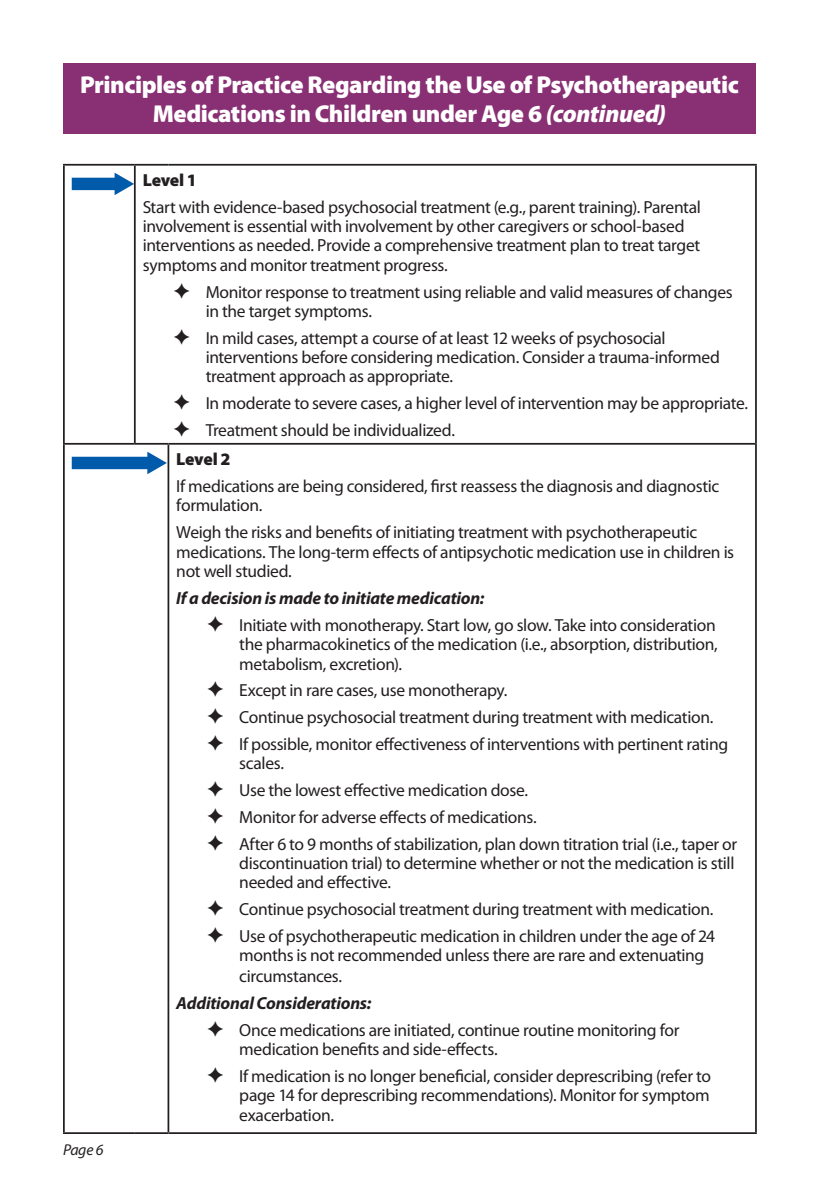
<style>
.page{position:relative;width:819px;height:1197px;background:#fff}
.page>*{position:absolute;margin:0;border:0;box-sizing:border-box;transform-origin:0 0}
.t1{font:900 24.5px/29.8px "Myriad Pro";letter-spacing:-.02em;color:#fff;text-align:center}
.Body_Text{font:17.5px/19.2px "Myriad Pro";letter-spacing:-.02em;color:#231f20}
.Chart_Bold_Italic{font:italic 700 17.5px "Myriad Pro";letter-spacing:-.015em;color:#231f20}
.Chart_Level_Number{font:900 17.5px "Myriad Pro";letter-spacing:-.02em;color:#231f20}
.t2{font:italic 15.75px "Myriad Pro";color:#231f20}
.s1{font-style:italic}
</style>
<div class="page">
<hr style="left:134px;top:166px;width:2px;height:277px;background:#231f20">
<hr style="left:755px;top:166px;width:2px;height:278px;background:#231f20">
<hr style="left:168px;top:445px;width:1px;height:687px;background:#231f20">
<hr style="left:755px;top:444px;width:2px;height:688px;background:#231f20">
<hr style="left:63px;top:166px;width:2px;height:277px;background:#231f20">
<hr style="left:63px;top:443px;width:72px;height:2px;background:#231f20">
<hr style="left:63px;top:445px;width:2px;height:687px;background:#231f20">
<hr style="left:135px;top:443px;width:33px;height:2px;background:#231f20">
<hr style="left:168px;top:443px;width:587px;height:2px;background:#231f20">
<hr style="left:63px;top:1132px;width:72px;height:2px;background:#231f20">
<hr style="left:135px;top:1132px;width:33px;height:2px;background:#231f20">
<hr style="left:168px;top:1132px;width:589px;height:2px;background:#231f20">
<hr style="left:63px;top:164px;width:72px;height:2px;background:#231f20">
<hr style="left:135px;top:164px;width:33px;height:2px;background:#231f20">
<hr style="left:168px;top:164px;width:589px;height:2px;background:#231f20">
<svg style="left:72px;top:173px;width:62px;height:22px"></svg>
<svg style="left:72px;top:452px;width:95px;height:22px"></svg>
<div style="left:63px;top:63px;width:693px;height:71px;background:#893074"></div>
<p class="t1" style="left:80px;top:69px;width:660px">Principles of Practice Regarding the Use of Psychotherapeutic<br>Medications in Children under Age 6 <span class="s1">(continued)</span></p>
<p class="t2" style="left:63px;top:1140px;width:42px">Page 6</p>
<p class="Chart_Level_Number" style="left:143px;top:168px;width:56px">Level 1</p>
<p class="Body_Text" style="left:143px;top:197px;width:560px">Start with evidence-based psychosocial treatment (e.g., parent training). Parental involvement is essential with involvement by other caregivers or school-based interventions as needed. Provide a comprehensive treatment plan to treat target symptoms and monitor treatment progress.</p>
<p class="Body_Text" style="left:206px;top:282px;width:529px">Monitor response to treatment using reliable and valid measures of changes in the target symptoms.</p>
<p class="Body_Text" style="left:206px;top:328px;width:516px">In mild cases, attempt a course of at least 12 weeks of psychosocial interventions before considering medication. Consider a trauma-informed treatment approach as appropriate.</p>
<p class="Body_Text" style="left:206px;top:393px;width:544px">In moderate to severe cases, a higher level of intervention may be appropriate.</p>
<p class="Body_Text" style="left:206px;top:420px;width:251px">Treatment should be individualized.</p>
<p class="Chart_Level_Number" style="left:176px;top:447px;width:56px">Level 2</p>
<p class="Body_Text" style="left:176px;top:476px;width:545px">If medications are being considered, first reassess the diagnosis and diagnostic formulation.</p>
<p class="Body_Text" style="left:176px;top:523px;width:559px">Weigh the risks and benefits of initiating treatment with psychotherapeutic medications. The long-term effects of antipsychotic medication use in children is not well studied.</p>
<p class="Chart_Bold_Italic" style="left:176px;top:587px;width:310px">If a decision is made to initiate medication:</p>
<p class="Body_Text" style="left:239px;top:615px;width:480px">Initiate with monotherapy. Start low, go slow. Take into consideration the pharmacokinetics of the medication (i.e., absorption, distribution, metabolism, excretion).</p>
<p class="Body_Text" style="left:239px;top:681px;width:269px">Except in rare cases, use monotherapy.</p>
<p class="Body_Text" style="left:239px;top:707px;width:476px">Continue psychosocial treatment during treatment with medication.</p>
<p class="Body_Text" style="left:239px;top:734px;width:490px">If possible, monitor effectiveness of interventions with pertinent rating scales.</p>
<p class="Body_Text" style="left:239px;top:780px;width:290px">Use the lowest effective medication dose.</p>
<p class="Body_Text" style="left:239px;top:807px;width:299px">Monitor for adverse effects of medications.</p>
<p class="Body_Text" style="left:239px;top:834px;width:499px">After 6 to 9 months of stabilization, plan down titration trial (i.e., taper or discontinuation trial) to determine whether or not the medication is still needed and effective.</p>
<p class="Body_Text" style="left:239px;top:899px;width:476px">Continue psychosocial treatment during treatment with medication.</p>
<p class="Body_Text" style="left:239px;top:926px;width:477px">Use of psychotherapeutic medication in children under the age of 24 months is not recommended unless there are rare and extenuating</p>
<p class="Body_Text" style="left:239px;top:966px;width:104px">circumstances.</p>
<p class="Chart_Bold_Italic" style="left:176px;top:992px;width:197px">Additional Considerations:</p>
<p class="Body_Text" style="left:239px;top:1020px;width:442px">Once medications are initiated, continue routine monitoring for medication benefits and side-effects.</p>
<p class="Body_Text" style="left:239px;top:1066px;width:473px;text-align:justify">If medication is no longer beneficial, consider deprescribing (refer to page 14 for deprescribing recommendations). Monitor for symptom exacerbation.</p>
</div>
